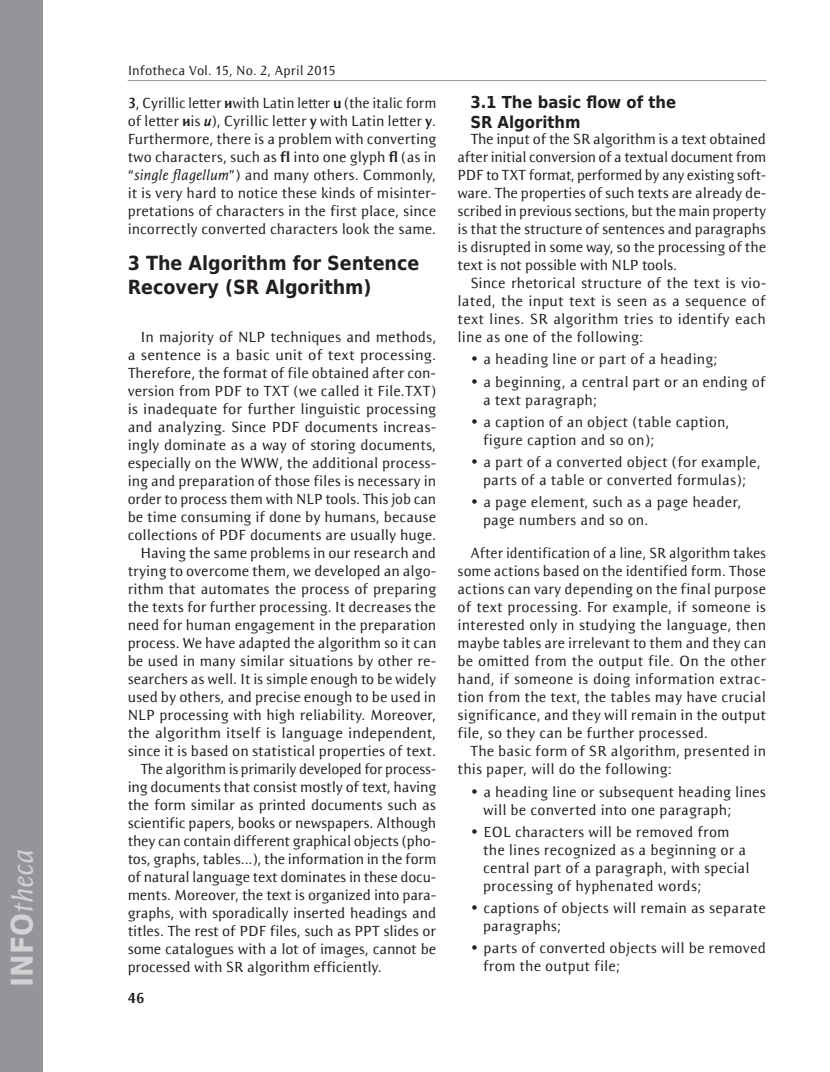
<style>
.page{position:relative;width:830px;height:1072px;background:#fff}
.page>*{position:absolute;margin:0;border:0;box-sizing:border-box;transform-origin:0 0}
.t1{font:italic 30px "Resavska BG Sans";color:#d1d2d4}
.t2{font:700 19.5px/23.4px "DejaVu Sans Condensed";color:#231f20}
.t3{font:700 16.5px/19.8px "DejaVu Sans Condensed";color:#231f20}
.t4{font:15px/18px "Resavska BG Sans";color:#231f20}
.t5{font:15px/18px "Resavska BG Sans";color:#231f20;text-align:justify;scale:.96 1}
.t6{font:700 15px "Resavska BG Sans";color:#231f20}
.t7{font:13.5px "Resavska BG Sans";letter-spacing:.005em;color:#231f20}
.s1{font-family:"DejaVu Sans Condensed";font-weight:700;font-style:normal}
.s2{font-weight:700}
.s3{font-weight:700;font-style:italic}
.s4{font-style:italic}
.s5{font-family:"DejaVu Sans"}
</style>
<div class="page">
<hr style="left:128px;top:80px;width:637px;height:1px;background:#939598">
<div style="left:0;top:0;width:43px;height:1071px;background:#939598"></div>
<h1 class="t1" style="left:6px;top:986px;width:139px;rotate:-90deg"><span class="s1">INFO</span>theca</h1>
<p class="t7" style="left:128px;top:63px;width:209px">Infotheca Vol. 15, No. 2, April 2015</p>
<p class="t4" style="left:128px;top:94px;width:310px;text-align:justify"><span class="s2">3</span>, Cyrillic letter <span class="s2">и</span>with Latin letter <span class="s2">u</span> (the italic form of letter <span class="s2">и</span>is <span class="s3">и</span>), Cyrillic letter <span class="s2">у</span> with Latin letter <span class="s2">y</span>.<br>Furthermore, there is a problem with converting two characters, such as <span class="s2">fl</span> into one glyph <span class="s2">fl</span> (as in “<span class="s4">single flagellum</span>”) and many others. Commonly, it is very hard to notice these kinds of misinter&shy;pretations of characters in the first place, since incorrectly converted characters look the same.</p>
<h2 class="t2" style="left:128px;top:251px;width:293px">3 The Algorithm for Sentence<br>Recovery (SR Algorithm)</h2>
<p class="t4" style="left:140px;top:328px;width:297px">In majority of NLP techniques and methods,</p>
<p class="t4" style="left:128px;top:346px;width:310px">a sentence is a basic unit of text processing.</p>
<p class="t4" style="left:128px;top:364px;width:309px">Therefore, the format of file obtained after con-</p>
<p class="t4" style="left:128px;top:382px;width:310px">version from PDF to TXT (we called it File.TXT)</p>
<p class="t4" style="left:128px;top:400px;width:310px">is inadequate for further linguistic processing</p>
<p class="t4" style="left:128px;top:418px;width:310px">and analyzing. Since PDF documents increas-</p>
<p class="t4" style="left:128px;top:436px;width:310px">ingly dominate as a way of storing documents,</p>
<p class="t4" style="left:128px;top:454px;width:310px">especially on the WWW, the additional process-</p>
<p class="t4" style="left:128px;top:472px;width:310px">ing and preparation of those files is necessary in</p>
<p class="t4" style="left:128px;top:490px;width:310px">order to process them with NLP tools. This job can</p>
<p class="t4" style="left:128px;top:508px;width:310px">be time consuming if done by humans, because</p>
<p class="t4" style="left:128px;top:526px;width:310px">collections of PDF documents are usually huge.</p>
<p class="t4" style="left:140px;top:544px;width:297px">Having the same problems in our research and</p>
<p class="t4" style="left:128px;top:562px;width:310px">trying to overcome them, we developed an algo-</p>
<p class="t4" style="left:128px;top:580px;width:310px">rithm that automates the process of preparing</p>
<p class="t4" style="left:128px;top:598px;width:309px">the texts for further processing. It decreases the</p>
<p class="t4" style="left:128px;top:616px;width:310px">need for human engagement in the preparation</p>
<p class="t4" style="left:128px;top:634px;width:310px">process. We have adapted the algorithm so it can</p>
<p class="t4" style="left:128px;top:652px;width:310px">be used in many similar situations by other re-</p>
<p class="t4" style="left:128px;top:670px;width:310px">searchers as well. It is simple enough to be widely</p>
<p class="t4" style="left:128px;top:688px;width:310px">used by others, and precise enough to be used in</p>
<p class="t4" style="left:128px;top:706px;width:310px">NLP processing with high reliability. Moreover,</p>
<p class="t4" style="left:128px;top:724px;width:310px">the algorithm itself is language independent,</p>
<p class="t4" style="left:128px;top:742px;width:310px">since it is based on statistical properties of text.</p>
<p class="t4" style="left:140px;top:760px;width:297px">The algorithm is primarily developed for process-</p>
<p class="t4" style="left:128px;top:778px;width:310px">ing documents that consist mostly of text, having</p>
<p class="t4" style="left:128px;top:796px;width:310px">the form similar as printed documents such as</p>
<p class="t4" style="left:128px;top:814px;width:310px">scientific papers, books or newspapers. Although</p>
<p class="t4" style="left:128px;top:832px;width:310px">they can contain different graphical objects (pho-</p>
<p class="t4" style="left:128px;top:850px;width:310px">tos, graphs, tables...), the information in the form</p>
<p class="t4" style="left:128px;top:868px;width:310px">of natural language text dominates in these docu-</p>
<p class="t4" style="left:128px;top:886px;width:310px">ments. Moreover, the text is organized into para-</p>
<p class="t4" style="left:128px;top:904px;width:310px">graphs, with sporadically inserted headings and</p>
<p class="t4" style="left:128px;top:922px;width:310px">titles. The rest of PDF files, such as PPT slides or</p>
<p class="t4" style="left:128px;top:940px;width:310px">some catalogues with a lot of images, cannot be</p>
<p class="t4" style="left:128px;top:958px;width:255px">processed with SR algorithm efficiently.</p>
<p class="t6" style="left:128px;top:989px;width:18px">46</p>
<p class="t3" style="left:470px;top:92px;width:207px">3.1 The basic flow of the<br>SR Algorithm</p>
<p class="t4" style="left:457px;top:130px;width:310px;text-align:justify;text-indent:13px">The input of the SR algorithm is a text obtained after initial conversion of a textual document from PDF to TXT format, performed by any existing soft&shy;ware. The properties of such texts are already de&shy;scribed in previous sections, but the main property is that the structure of sentences and paragraphs is disrupted in some way, so the processing of the text is not possible with NLP tools.</p>
<p class="t4" style="left:457px;top:274px;width:310px;text-align:justify;text-indent:13px">Since rhetorical structure of the text is vio&shy;lated, the input text is seen as a sequence of text lines. SR algorithm tries to identify each line as one of the following:</p>
<p class="t4" style="left:470px;top:350px;width:249px"><span class="s5">•</span> a heading line or part of a heading;</p>
<p class="t4" style="left:483px;top:373px;width:284px;text-indent:-13px"><span class="s5">•</span> a beginning, a central part or an ending of a text paragraph;</p>
<p class="t4" style="left:483px;top:413px;width:248px;text-indent:-13px"><span class="s5">•</span> a caption of an object (table caption, figure caption and so on);</p>
<p class="t4" style="left:470px;top:453px;width:292px;text-align:center"><span class="s5">•</span> a part of a converted object (for example, parts of a table or converted formulas);</p>
<p class="t4" style="left:483px;top:493px;width:260px;text-indent:-13px"><span class="s5">•</span> a page element, such as a page header, page numbers and so on.</p>
<p class="t5" style="left:457px;top:544px;width:323px;text-indent:13px">After identification of a line, SR algorithm takes some actions based on the identified form. Those actions can vary depending on the final purpose of text processing. For example, if someone is interested only in studying the language, then maybe tables are irrelevant to them and they can be omitted from the output file. On the other hand, if someone is doing information extrac&shy;tion from the text, the tables may have crucial significance, and they will remain in the output file, so they can be further processed.</p>
<p class="t4" style="left:457px;top:742px;width:310px;text-indent:13px">The basic form of SR algorithm, presented in this paper, will do the following:</p>
<p class="t4" style="left:483px;top:782px;width:284px;text-indent:-13px"><span class="s5">•</span> a heading line or subsequent heading lines will be converted into one paragraph;</p>
<p class="t4" style="left:483px;top:823px;width:268px;text-indent:-13px"><span class="s5">•</span> EOL characters will be removed from the lines recognized as a beginning or a central part of a paragraph, with special processing of hyphenated words;</p>
<p class="t4" style="left:483px;top:899px;width:284px;text-indent:-13px"><span class="s5">•</span> captions of objects will remain as separate paragraphs;</p>
<p class="t4" style="left:483px;top:939px;width:284px;text-indent:-13px"><span class="s5">•</span> parts of converted objects will be removed from the output file;</p>
</div>
